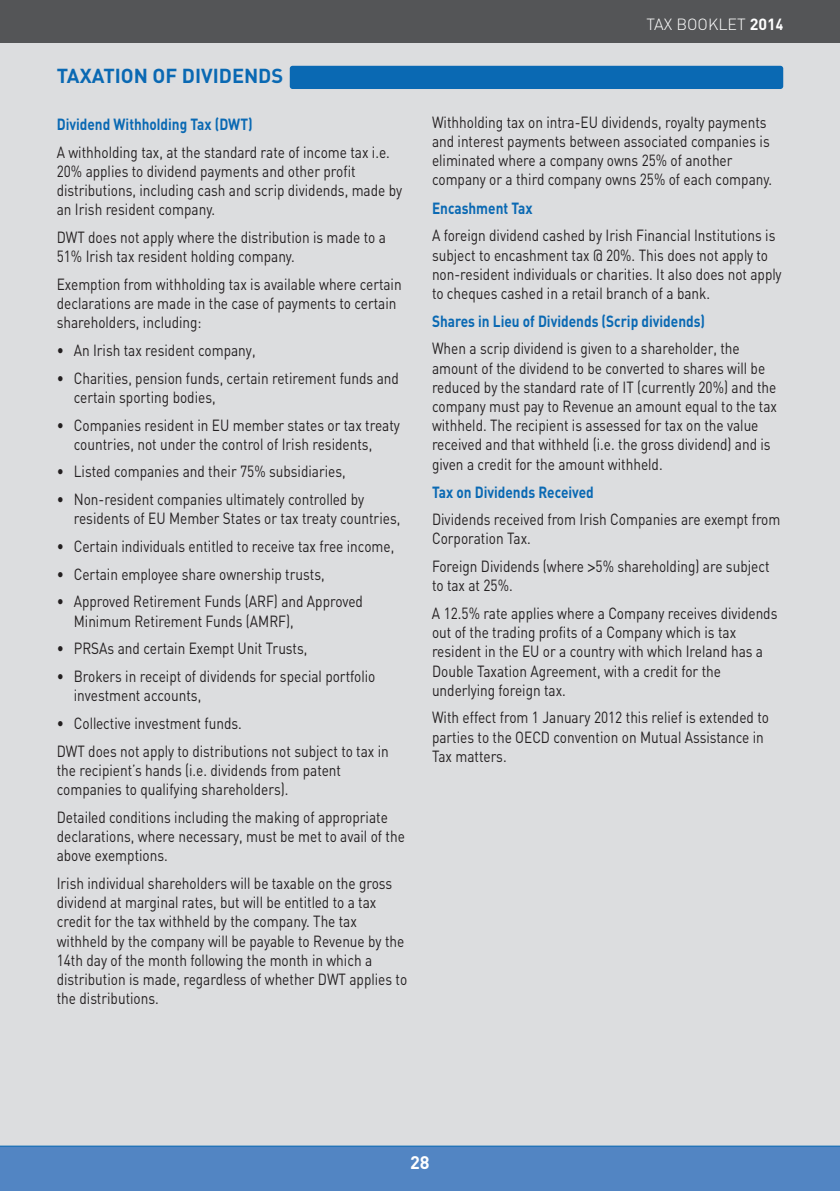
<style>
.page{position:relative;width:840px;height:1191px;background:#fff}
.page>*{position:absolute;margin:0;border:0;box-sizing:border-box;transform-origin:0 0}
.t1{font:20px "Converse DIN Bold";color:#0a69b3}
.t2{font:18px "Converse DIN Bold";color:#fff}
.t3{font:16px/19.2px "Converse DIN Regular";color:#231f20;scale:.85 1}
.t4{font:16px "Converse DIN Bold";color:#0a69b3;scale:.85 1}
.t5{font:16px "Converse DIN Light";color:#fff}
.s1{font-family:"Converse DIN Bold"}
.s2{font-family:"DIN Engschrift LT"}
</style>
<div class="page">
<div style="left:0;top:0;width:839px;height:1191px;background:#dcdddf"></div>
<div style="left:0;top:0;width:839px;height:43px;background:#545557"></div>
<div style="left:0;top:1145px;width:839px;height:46px;background:#5285c3"></div>
<div style="left:289px;top:66px;width:493px;height:23px;background:#0a69b3;border-radius:3px"></div>
<p class="t1" style="left:57px;top:64px;width:228px">TAXATION OF DIVIDENDS</p>
<p class="t4" style="left:57px;top:115px;width:232px">Dividend Withholding Tax (DWT)</p>
<p class="t3" style="left:57px;top:142px;width:408px">A withholding tax, at the standard rate of income tax i.e.<br>20% applies to dividend payments and other profit distributions, including cash and scrip dividends, made by an Irish resident company.</p>
<p class="t3" style="left:57px;top:228px;width:388px">DWT does not apply where the distribution is made to a<br>51% Irish tax resident holding company.</p>
<p class="t3" style="left:57px;top:275px;width:407px">Exemption from withholding tax is available where certain declarations are made in the case of payments to certain shareholders, including:</p>
<p class="t3" style="left:57px;top:341px;width:235px">• An Irish tax resident company,</p>
<p class="t3" style="left:74px;top:368px;width:384px;text-indent:-17px">• Charities, pension funds, certain retirement funds and certain sporting bodies,</p>
<p class="t3" style="left:74px;top:415px;width:385px;text-indent:-17px">• Companies resident in EU member states or tax treaty countries, not under the control of Irish residents,</p>
<p class="t3" style="left:57px;top:462px;width:341px">• Listed companies and their 75% subsidiaries,</p>
<p class="t3" style="left:74px;top:490px;width:385px;text-indent:-17px">• Non-resident companies ultimately controlled by residents of EU Member States or tax treaty countries,</p>
<p class="t3" style="left:57px;top:537px;width:398px">• Certain individuals entitled to receive tax free income,</p>
<p class="t3" style="left:57px;top:564px;width:316px">• Certain employee share ownership trusts,</p>
<p class="t3" style="left:74px;top:592px;width:341px;text-indent:-17px">• Approved Retirement Funds (ARF) and Approved<br>Minimum Retirement Funds (AMRF),</p>
<p class="t3" style="left:57px;top:639px;width:296px">• PRSAs and certain Exempt Unit Trusts,</p>
<p class="t3" style="left:74px;top:667px;width:356px;text-indent:-17px">• Brokers in receipt of dividends for special portfolio investment accounts,</p>
<p class="t3" style="left:57px;top:709px;width:392px;line-height:27.8px">• Collective investment funds.<br>DWT does not apply to distributions not subject to tax in</p>
<p class="t3" style="left:57px;top:761px;width:336px">the recipient’s hands (i.e. dividends from patent companies to qualifying shareholders).</p>
<p class="t3" style="left:57px;top:807px;width:411px">Detailed conditions including the making of appropriate declarations, where necessary, must be met to avail of the above exemptions.</p>
<p class="t3" style="left:57px;top:874px;width:413px">Irish individual shareholders will be taxable on the gross dividend at marginal rates, but will be entitled to a tax credit for the tax withheld by the company. The tax withheld by the company will be payable to Revenue by the 14th day of the month following the month in which a distribution is made, regardless of whether DWT applies to the distributions.</p>
<p class="t5" style="left:646px;top:15px;width:138px">TAX BOOKLET <span class="s1">2014</span></p>
<p class="t3" style="left:432px;top:113px;width:401px">Withholding tax on intra-EU dividends, royalty payments and interest payments between associated companies is eliminated where a company owns 25% of another company or a third company owns 25% of each company.</p>
<p class="t4" style="left:432px;top:199px;width:120px">Encashment Tax</p>
<p class="t3" style="left:432px;top:226px;width:412px">A foreign dividend cashed by Irish Financial Institutions is subject to encashment tax @ 20%. This does not apply to non-resident individuals or charities. It also does not apply to cheques cashed in a retail branch of a bank.</p>
<p class="t4" style="left:432px;top:312px;width:323px">Shares in Lieu of Dividends (Scrip dividends)</p>
<p class="t3" style="left:432px;top:339px;width:407px">When a scrip dividend is given to a shareholder, the amount of the dividend to be converted to shares will be reduced by the standard rate of IT (currently 20%) and the company must pay to Revenue an amount equal to the tax withheld. The recipient is assessed for tax on the value received and that withheld (i.e. the gross dividend) and is given a credit for the amount withheld.</p>
<p class="t4" style="left:432px;top:483px;width:192px">Tax on Dividends Received</p>
<p class="t3" style="left:432px;top:510px;width:411px">Dividends received from Irish Companies are exempt from<br>Corporation Tax.</p>
<p class="t3" style="left:432px;top:557px;width:398px">Foreign Dividends (where <span class="s2">&gt;</span>5% shareholding) are subject to tax at 25%.</p>
<p class="t3" style="left:432px;top:604px;width:407px">A 12.5% rate applies where a Company receives dividends out of the trading profits of a Company which is tax resident in the EU or a country with which Ireland has a Double Taxation Agreement, with a credit for the underlying foreign tax.</p>
<p class="t3" style="left:432px;top:708px;width:398px">With effect from 1 January 2012 this relief is extended to parties to the OECD convention on Mutual Assistance in<br>Tax matters.</p>
<p class="t2" style="left:410px;top:1152px;width:21px">28</p>
</div>
